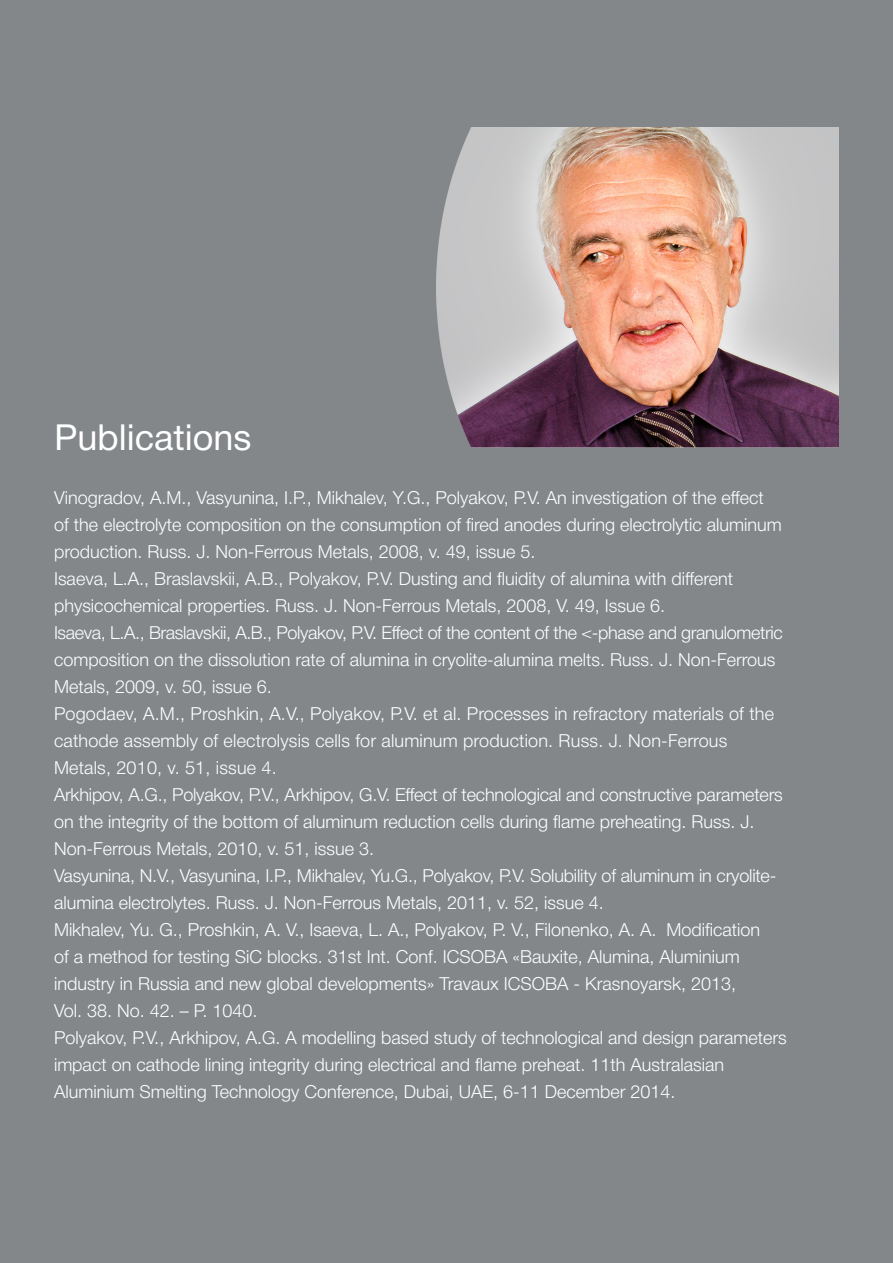
<style>
.page{position:relative;width:893px;height:1263px;background:#83878a}
.page>*{position:absolute;margin:0;border:0;box-sizing:border-box;transform-origin:0 0}
.t1{font:36px "Helvetica Neue Cyr";color:#fff}
.t2{font:300 18px "Helvetica Neue Cyr";color:#fff}
.t3{font:300 18px "Helvetica Neue Cyr";letter-spacing:-.02em;color:#fff}
</style>
<div class="page">
<img style="left:436px;top:128px;width:403px;height:319px">
<p class="t1" style="left:54px;top:417px;width:199px">Publications</p>
<p class="t2" style="left:54px;top:488px;width:711px">Vinogradov, A.M., Vasyunina, I.P., Mikhalev, Y.G., Polyakov, P.V. An investigation of the effect</p>
<p class="t2" style="left:54px;top:515px;width:729px">of the electrolyte composition on the consumption of fired anodes during electrolytic aluminum</p>
<p class="t2" style="left:54px;top:542px;width:483px">production. Russ. J. Non-Ferrous Metals, 2008, v. 49, issue 5.</p>
<p class="t2" style="left:54px;top:569px;width:681px">Isaeva, L.A., Braslavskii, A.B., Polyakov, P.V. Dusting and fluidity of alumina with different</p>
<p class="t2" style="left:54px;top:596px;width:613px">physicochemical properties. Russ. J. Non-Ferrous Metals, 2008, V. 49, Issue 6.</p>
<p class="t3" style="left:54px;top:623px;width:730px">Isaeva, L.A., Braslavskii, A.B., Polyakov, P.V. Effect of the content of the &lt;-phase and granulometric</p>
<p class="t2" style="left:54px;top:650px;width:723px">composition on the dissolution rate of alumina in cryolite-alumina melts. Russ. J. Non-Ferrous</p>
<p class="t2" style="left:54px;top:677px;width:219px">Metals, 2009, v. 50, issue 6.</p>
<p class="t2" style="left:54px;top:704px;width:721px">Pogodaev, A.M., Proshkin, A.V., Polyakov, P.V. et al. Processes in refractory materials of the</p>
<p class="t2" style="left:54px;top:731px;width:675px">cathode assembly of electrolysis cells for aluminum production. Russ. J. Non-Ferrous</p>
<p class="t2" style="left:54px;top:758px;width:224px">Metals, 2010, v. 51, issue 4.</p>
<p class="t2" style="left:54px;top:785px;width:730px">Arkhipov, A.G., Polyakov, P.V., Arkhipov, G.V. Effect of technological and constructive parameters</p>
<p class="t2" style="left:54px;top:812px;width:702px">on the integrity of the bottom of aluminum reduction cells during flame preheating. Russ. J.</p>
<p class="t2" style="left:54px;top:839px;width:322px">Non-Ferrous Metals, 2010, v. 51, issue 3.</p>
<p class="t2" style="left:54px;top:866px;width:724px">Vasyunina, N.V., Vasyunina, I.P., Mikhalev, Yu.G., Polyakov, P.V. Solubility of aluminum in cryolite-</p>
<p class="t2" style="left:54px;top:893px;width:551px">alumina electrolytes. Russ. J. Non-Ferrous Metals, 2011, v. 52, issue 4.</p>
<p class="t2" style="left:54px;top:920px;width:708px">Mikhalev, Yu. G., Proshkin, A. V., Isaeva, L. A., Polyakov, P. V., Filonenko, A. A. Modification</p>
<p class="t2" style="left:54px;top:947px;width:687px">of a method for testing SiC blocks. 31st Int. Conf. ICSOBA «Bauxite, Alumina, Aluminium</p>
<p class="t2" style="left:54px;top:974px;width:684px">industry in Russia and new global developments» Travaux ICSOBA - Krasnoyarsk, 2013,</p>
<p class="t2" style="left:54px;top:1001px;width:205px">Vol. 38. No. 42. – P. 1040.</p>
<p class="t2" style="left:54px;top:1028px;width:734px">Polyakov, P.V., Arkhipov, A.G. A modelling based study of technological and design parameters</p>
<p class="t2" style="left:54px;top:1055px;width:672px">impact on cathode lining integrity during electrical and flame preheat. 11th Australasian</p>
<p class="t2" style="left:54px;top:1082px;width:623px">Aluminium Smelting Technology Conference, Dubai, UAE, 6-11 December 2014.</p>
</div>
